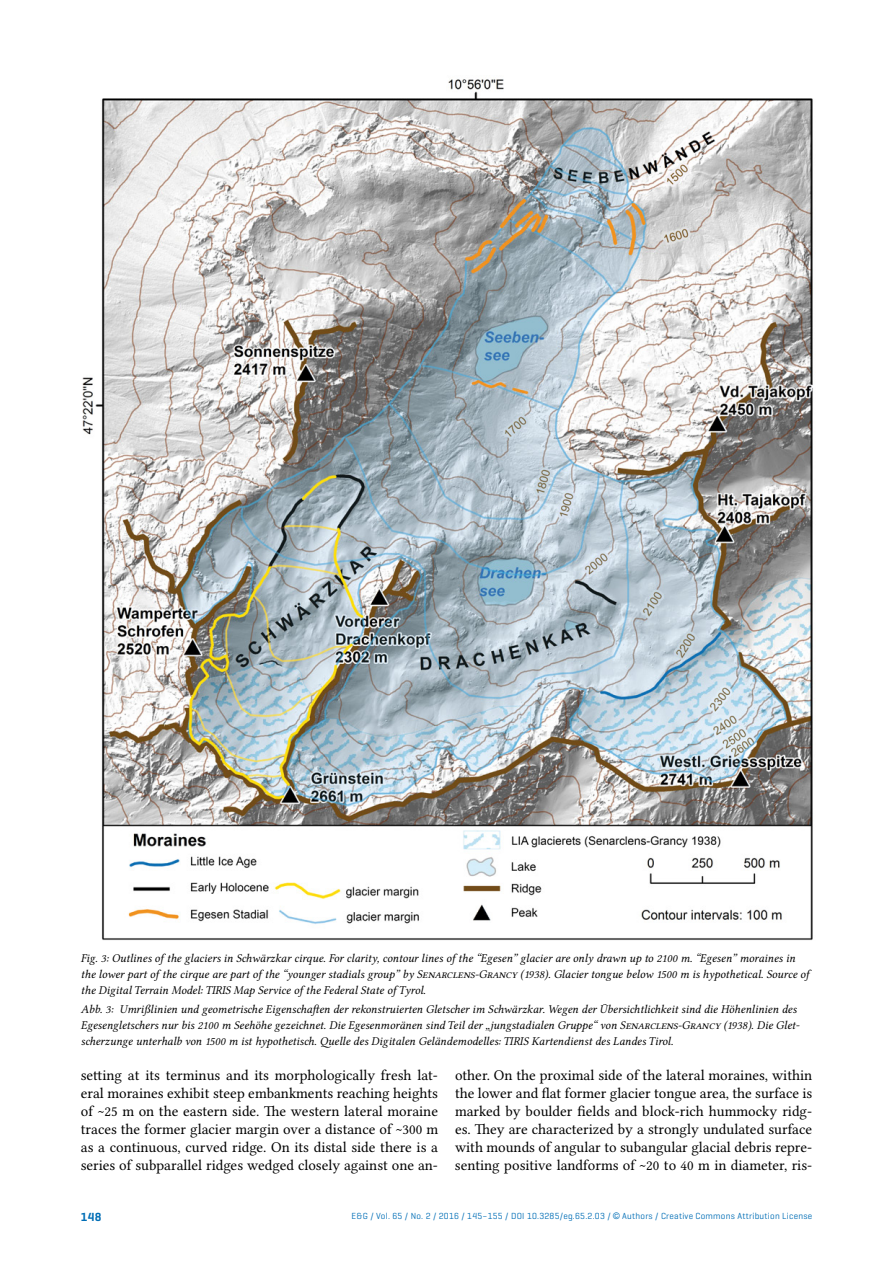
<style>
.page{position:relative;width:893px;height:1263px;background:#fff}
.page>*{position:absolute;margin:0;border:0;box-sizing:border-box;transform-origin:0 0}
.t1{font:15px/18px "Lin Libertine O";color:#000;text-align:justify}
.t2{font:12px/15.6px "Lin Libertine OI";color:#000}
.t3{font:600 12px "Geogrotesque";color:#006eb6}
.t4{font:9px "Geogrotesque";letter-spacing:.025em;color:#006eb6}
.s1{font-family:"Arial"}
</style>
<div class="page">
<img style="left:82px;top:79px;width:731px;height:861px">
<p class="t2" style="left:81px;top:951px;width:730px">Fig. 3: Outlines of the glaciers in Schwärzkar cirque. For clarity, contour lines of the “Egesen” glacier are only drawn up to 2100 m. “Egesen” moraines in the lower part of the cirque are part of the “younger stadials group” by Senarclens-Grancy (1938). Glacier tongue below 1500 m is hypothetical. Source of the Digital Terrain Model: TIRIS Map Service of the Federal State of Tyrol.</p>
<p class="t2" style="left:81px;top:1002px;width:720px">Abb. 3: Umrißlinien und geometrische Eigenschaften der rekonstruierten Gletscher im Schwärzkar. Wegen der Übersichtlichkeit sind die Höhenlinien des<br>Egesengletschers nur bis 2100 m Seehöhe gezeichnet. Die Egesenmoränen sind Teil der „jungstadialen Gruppe“ von Senarclens-Grancy (1938). Die Glet&shy;scherzunge unterhalb von 1500 m ist hypothetisch. Quelle des Digitalen Geländemodelles: TIRIS Kartendienst des Landes Tirol.</p>
<p class="t1" style="left:81px;top:1066px;width:359px">setting at its terminus and its morphologically fresh lat&shy;eral moraines exhibit steep embankments reaching heights of ~25 m on the eastern side. The western lateral moraine traces the former glacier margin over a distance of ~300 m as a continuous, curved ridge. On its distal side there is a series of subparallel ridges wedged closely against one an-</p>
<p class="t1" style="left:455px;top:1066px;width:359px">other. On the proximal side of the lateral moraines, within the lower and flat former glacier tongue area, the surface is marked by boulder fields and block-rich hummocky ridg&shy;es. They are characterized by a strongly undulated surface with mounds of angular to subangular glacial debris repre&shy;senting positive landforms of ~20 to 40 m in diameter, ris-</p>
<p class="t3" style="left:81px;top:1209px;width:22px">148</p>
<p class="t4" style="left:352px;top:1210px;width:462px">E&amp;G / Vol. 65 / No. 2 / 2016 / 145–155 / DOI 10.3285/eg.65.2.03 / <span class="s1">©</span> Authors / Creative Commons Attribution License</p>
</div>
